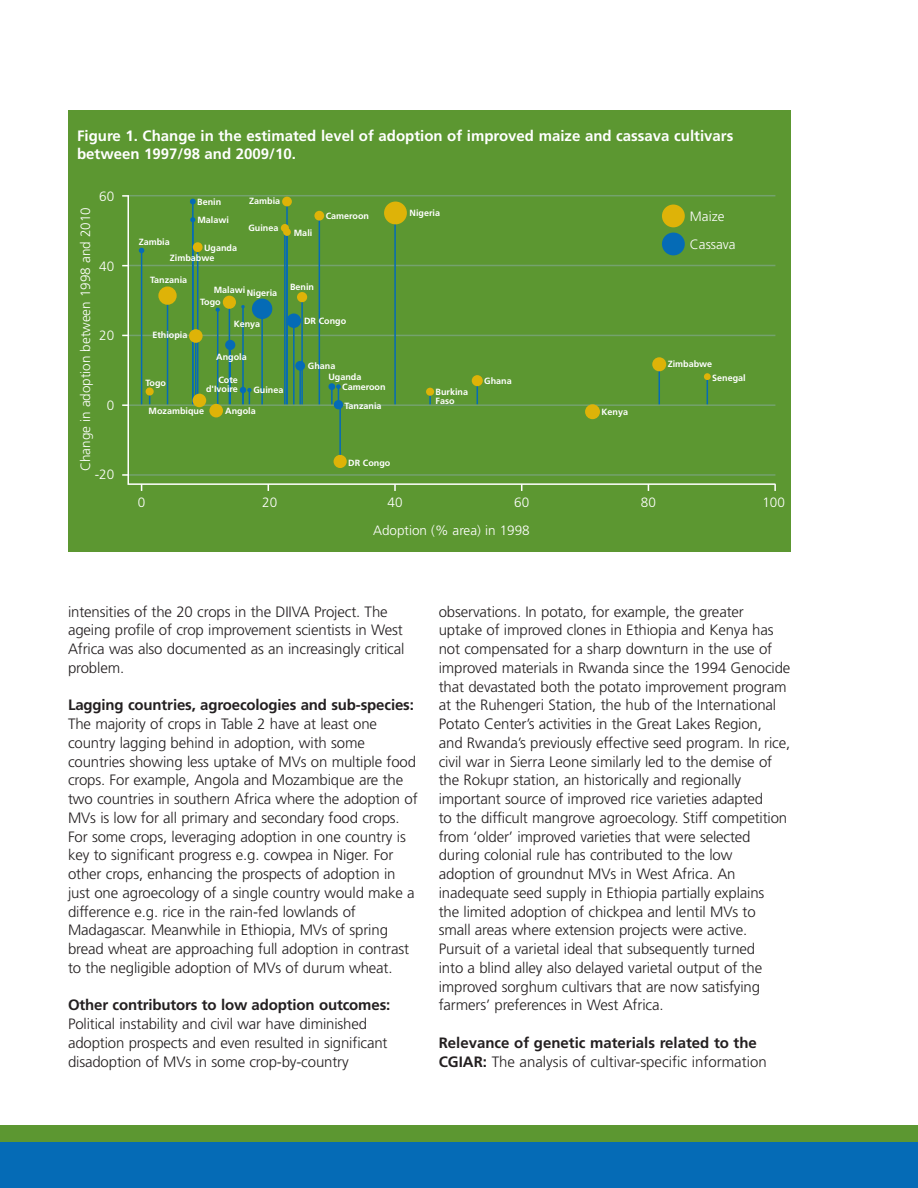
<style>
.page{position:relative;width:918px;height:1188px;background:#fff}
.page>*{position:absolute;margin:0;border:0;box-sizing:border-box;transform-origin:0 0}
.body{font:300 15px/18.8px "Frutiger";letter-spacing:-.01em;color:#231f20}
.figure_heading{font:700 15px/18px "Frutiger";color:#fff}
.body-2{font:700 15px/18.8px "Frutiger";color:#231f20}
.Figure_text__axis{font:300 13.5px "Frutiger";color:#fff}
.Figure_text__country{font:700 9px/9px "Frutiger";color:#fff}
.s1{font-weight:700}
.s2{font-weight:300}
</style>
<div class="page">
<div style="left:68px;top:110px;width:722px;height:442px;background:#5c9731"></div>
<svg style="left:127px;top:195px;width:649px;height:291px"></svg>
<svg style="left:122px;top:474px;width:7px;height:2px"></svg>
<svg style="left:122px;top:404px;width:7px;height:2px"></svg>
<svg style="left:122px;top:195px;width:7px;height:2px"></svg>
<svg style="left:394px;top:484px;width:2px;height:7px"></svg>
<svg style="left:774px;top:484px;width:2px;height:7px"></svg>
<svg style="left:241px;top:305px;width:4px;height:3px"></svg>
<div style="left:0;top:1126px;width:918px;height:62px;background:#5c9731"></div>
<div style="left:0;top:1143px;width:918px;height:45px;background:#056bb6"></div>
<p class="figure_heading" style="left:77px;top:127px;width:658px">Figure 1. Change in the estimated level of adoption of improved maize and cassava cultivars between 1997/98 and 2009/10.</p>
<p class="Figure_text__axis" style="left:99px;top:189px;width:17px">60</p>
<p class="Figure_text__axis" style="left:78px;top:471px;width:266px;rotate:-90deg">Change in adoption between 1998 and 2010</p>
<p class="Figure_text__axis" style="left:99px;top:258px;width:17px">40</p>
<p class="Figure_text__axis" style="left:99px;top:328px;width:17px">20</p>
<p class="Figure_text__axis" style="left:107px;top:397px;width:9px">0</p>
<p class="Figure_text__axis" style="left:95px;top:467px;width:21px">-20</p>
<p class="Figure_text__country" style="left:197px;top:198px;width:26px">Benin</p>
<p class="Figure_text__country" style="left:197px;top:215px;width:33px">Malawi</p>
<p class="Figure_text__country" style="left:139px;top:237px;width:33px">Zambia</p>
<p class="Figure_text__country" style="left:204px;top:243px;width:35px">Uganda</p>
<p class="Figure_text__country" style="left:170px;top:253px;width:46px">Zimbabwe</p>
<p class="Figure_text__country" style="left:150px;top:275px;width:39px">Tanzania</p>
<p class="Figure_text__country" style="left:249px;top:197px;width:33px">Zambia</p>
<p class="Figure_text__country" style="left:248px;top:223px;width:32px">Guinea</p>
<p class="Figure_text__country" style="left:152px;top:330px;width:37px">Ethiopia</p>
<p class="Figure_text__country" style="left:214px;top:285px;width:33px">Malawi</p>
<p class="Figure_text__country" style="left:247px;top:288px;width:32px">Nigeria</p>
<p class="Figure_text__country" style="left:200px;top:298px;width:22px">Togo</p>
<p class="Figure_text__country" style="left:234px;top:319px;width:28px">Kenya</p>
<p class="Figure_text__country" style="left:216px;top:352px;width:32px">Angola</p>
<p class="Figure_text__country" style="left:294px;top:229px;width:20px">Mali</p>
<p class="Figure_text__country" style="left:326px;top:211px;width:45px">Cameroon</p>
<p class="Figure_text__country" style="left:290px;top:282px;width:26px">Benin</p>
<p class="Figure_text__country" style="left:304px;top:317px;width:44px">DR Congo</p>
<p class="Figure_text__country" style="left:308px;top:362px;width:29px">Ghana</p>
<p class="Figure_text__country" style="left:146px;top:378px;width:22px">Togo</p>
<p class="Figure_text__country" style="left:206px;top:376px;width:33px;text-align:right">Cote d'Ivoire</p>
<p class="Figure_text__country" style="left:253px;top:385px;width:32px">Guinea</p>
<p class="Figure_text__country" style="left:328px;top:372px;width:35px">Uganda</p>
<p class="Figure_text__country" style="left:342px;top:382px;width:45px">Cameroon</p>
<p class="Figure_text__country" style="left:149px;top:407px;width:57px">Mozambique</p>
<p class="Figure_text__country" style="left:225px;top:407px;width:32px">Angola</p>
<p class="Figure_text__country" style="left:345px;top:401px;width:39px">Tanzania</p>
<p class="Figure_text__country" style="left:410px;top:209px;width:32px">Nigeria</p>
<p class="Figure_text__country" style="left:436px;top:388px;width:34px">Burkina<br>Faso</p>
<p class="Figure_text__country" style="left:484px;top:376px;width:29px">Ghana</p>
<p class="Figure_text__axis" style="left:138px;top:495px;width:9px">0</p>
<p class="Figure_text__country" style="left:348px;top:458px;width:44px">DR Congo</p>
<p class="Figure_text__axis" style="left:262px;top:495px;width:17px">20</p>
<p class="Figure_text__axis" style="left:388px;top:495px;width:17px">40</p>
<p class="Figure_text__axis" style="left:514px;top:495px;width:17px">60</p>
<p class="Figure_text__axis" style="left:373px;top:522px;width:158px">Adoption (% area) in 1998</p>
<p class="Figure_text__axis" style="left:690px;top:209px;width:36px">Maize</p>
<p class="Figure_text__axis" style="left:690px;top:237px;width:47px">Cassava</p>
<p class="Figure_text__country" style="left:602px;top:408px;width:28px">Kenya</p>
<p class="Figure_text__country" style="left:668px;top:359px;width:46px">Zimbabwe</p>
<p class="Figure_text__country" style="left:712px;top:373px;width:35px">Senegal</p>
<p class="Figure_text__axis" style="left:641px;top:495px;width:17px">80</p>
<p class="Figure_text__axis" style="left:762px;top:495px;width:24px">100</p>
<p class="body" style="left:68px;top:602px;width:338px">intensities of the 20 crops in the DIIVA Project. The ageing profile of crop improvement scientists in West Africa was also documented as an increasingly critical problem.</p>
<p class="body" style="left:68px;top:696px;width:351px"><span class="s1">Lagging countries, agroecologies and sub-species:<br></span>The majority of crops in Table 2 have at least one country lagging behind in adoption, with some countries showing less uptake of MVs on multiple food crops. For example, Angola and Mozambique are the two countries in southern Africa where the adoption of MVs is low for all primary and secondary food crops.<br>For some crops, leveraging adoption in one country is key to significant progress e.g. cowpea in Niger. For other crops, enhancing the prospects of adoption in just one agroecology of a single country would make a difference e.g. rice in the rain-fed lowlands of Madagascar. Meanwhile in Ethiopia, MVs of spring bread wheat are approaching full adoption in contrast to the negligible adoption of MVs of durum wheat.</p>
<p class="body" style="left:68px;top:996px;width:324px"><span class="s1">Other contributors to low adoption outcomes:<br></span>Political instability and civil war have diminished adoption prospects and even resulted in significant disadoption of MVs in some crop-by-country</p>
<p class="body" style="left:439px;top:602px;width:353px">observations. In potato, for example, the greater uptake of improved clones in Ethiopia and Kenya has not compensated for a sharp downturn in the use of improved materials in Rwanda since the 1994 Genocide that devastated both the potato improvement program at the Ruhengeri Station, the hub of the International Potato Center’s activities in the Great Lakes Region,<br>and Rwanda’s previously effective seed program. In rice, civil war in Sierra Leone similarly led to the demise of the Rokupr station, an historically and regionally important source of improved rice varieties adapted<br>to the difficult mangrove agroecology. Stiff competition from ‘older’ improved varieties that were selected during colonial rule has contributed to the low adoption of groundnut MVs in West Africa. An inadequate seed supply in Ethiopia partially explains<br>the limited adoption of chickpea and lentil MVs to small areas where extension projects were active.<br>Pursuit of a varietal ideal that subsequently turned<br>into a blind alley also delayed varietal output of the improved sorghum cultivars that are now satisfying farmers’ preferences in West Africa.</p>
<p class="body-2" style="left:439px;top:1033px;width:329px">Relevance of genetic materials related to the<br>CGIAR: <span class="s2">The analysis of cultivar-specific information</span></p>
</div>
